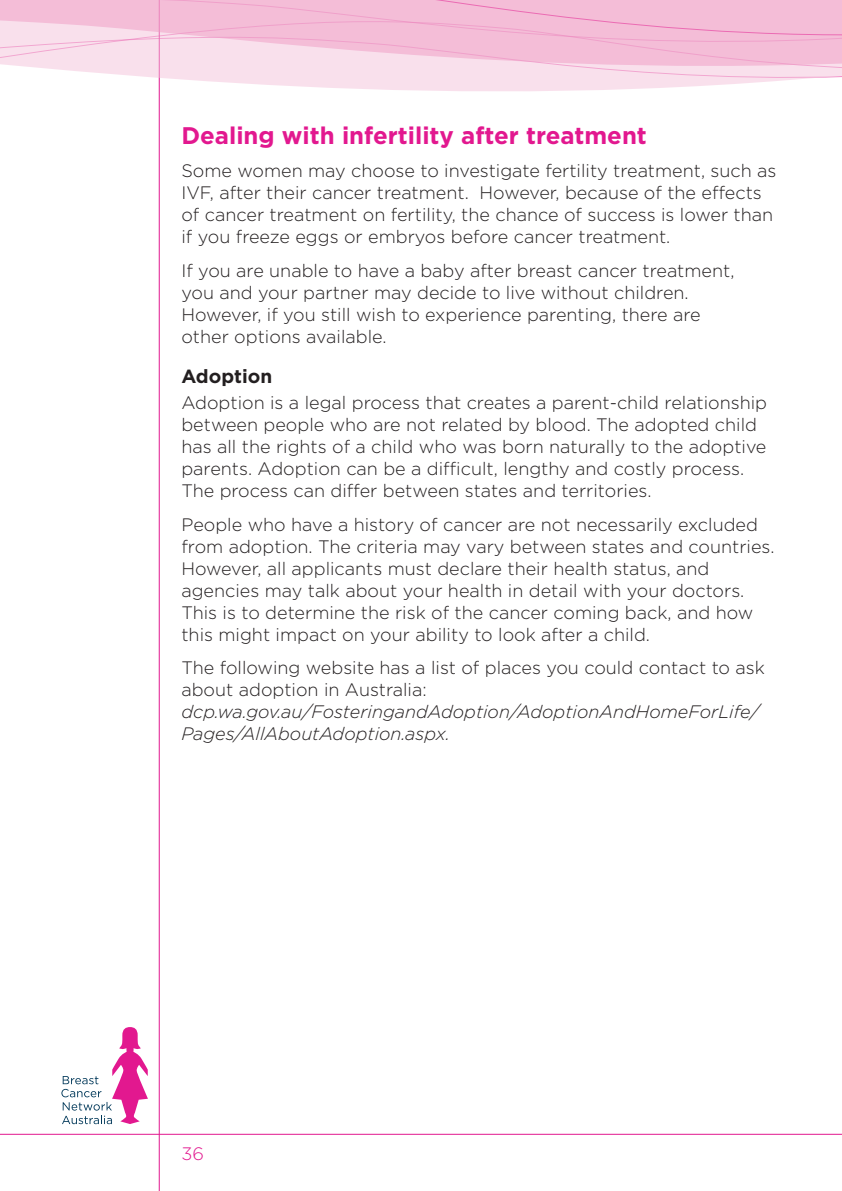
<style>
.page{position:relative;width:842px;height:1191px;background:#fff}
.page>*{position:absolute;margin:0;border:0;box-sizing:border-box;transform-origin:0 0}
.Subheading_1{font:700 24px "Gotham";color:#e2188f}
.Subheading_2{font:700 19px "Gotham";color:#231f20}
.Bodycopy{font:300 18px/22px "Gotham";color:#231f20}
.Bodycopy-2{font:italic 300 18px/22px "Gotham";color:#231f20}
.t1{font:300 18px "Gotham";color:#e2188f}
.s1{font-style:normal}
</style>
<div class="page">
<hr style="left:159px;top:0;width:1px;height:1191px;background:#e2188f">
<hr style="left:0;top:1133px;width:842px;height:1px;background:#e2188f">
<svg style="left:61px;top:1027px;width:87px;height:97px"></svg>
<svg style="left:158px;top:83px;width:586px;height:52px"></svg>
<svg style="left:0;top:0;width:842px;height:83px;background:#f5cadf"></svg>
<p class="Subheading_1" style="left:181px;top:120px;width:467px">Dealing with infertility after treatment</p>
<p class="Bodycopy" style="left:181px;top:159px;width:597px">Some women may choose to investigate fertility treatment, such as IVF, after their cancer treatment. However, because of the effects of cancer treatment on fertility, the chance of success is lower than if you freeze eggs or embryos before cancer treatment.</p>
<p class="Bodycopy" style="left:181px;top:259px;width:554px">If you are unable to have a baby after breast cancer treatment, you and your partner may decide to live without children.<br>However, if you still wish to experience parenting, there are other options available.</p>
<p class="Subheading_2" style="left:181px;top:363px;width:92px">Adoption</p>
<p class="Bodycopy" style="left:181px;top:391px;width:587px">Adoption is a legal process that creates a parent-child relationship between people who are not related by blood. The adopted child has all the rights of a child who was born naturally to the adoptive parents. Adoption can be a difficult, lengthy and costly process.<br>The process can differ between states and territories.</p>
<p class="Bodycopy" style="left:181px;top:512px;width:595px">People who have a history of cancer are not necessarily excluded from adoption. The criteria may vary between states and countries.<br>However, all applicants must declare their health status, and agencies may talk about your health in detail with your doctors.<br>This is to determine the risk of the cancer coming back, and how this might impact on your ability to look after a child.</p>
<p class="Bodycopy-2" style="left:181px;top:656px;width:585px"><span class="s1">The following website has a list of places you could contact to ask about adoption in Australia: </span>dcp.wa.gov.au/FosteringandAdoption/AdoptionAndHomeForLife/ Pages/AllAboutAdoption.aspx.</p>
<p class="t1" style="left:181px;top:1142px;width:24px">36</p>
</div>
